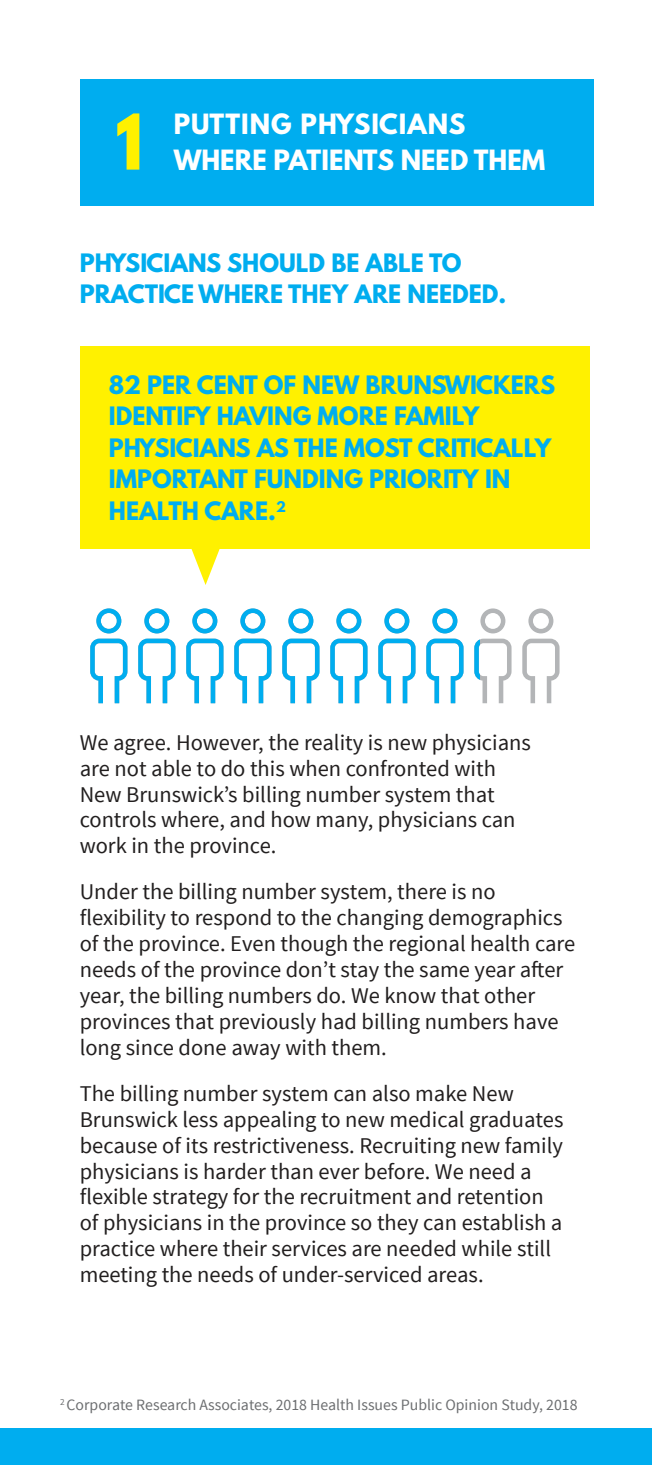
<style>
.page{position:relative;width:652px;height:1465px;background:#fff}
.page>*{position:absolute;margin:0;border:0;box-sizing:border-box;transform-origin:0 0}
.t1{font:700 67.95px "League Spartan";color:#fff100}
.t2{font:700 24.75px "League Spartan";color:#fff}
.t3{font:700 24.75px "League Spartan";letter-spacing:.04em;color:#fff}
.t4{font:22.5px/25.9px "Source Sans Pro";color:#221f1f}
.t5{font:700 22.5px/31.5px "League Spartan";color:#00adef}
.t6{font:15.75px "Source Sans Pro";color:#6c6e70}
</style>
<div class="page">
<div style="left:80px;top:80px;width:513px;height:126px;background:#00adef"></div>
<div style="left:0;top:1427px;width:652px;height:38px;background:#00adef"></div>
<svg style="left:90px;top:608px;width:469px;height:95px"></svg>
<svg style="left:96px;top:608px;width:383px;height:95px"></svg>
<div style="left:80px;top:346px;width:509px;height:202px;background:#fff100"></div>
<svg style="left:184px;top:548px;width:43px;height:37px"></svg>
<h1 class="t1" style="left:115px;top:110px;width:30px">1</h1>
<p class="t3" style="left:174px;top:112px;width:293px">PUTTING PHYSICIANS</p>
<p class="t2" style="left:174px;top:148px;width:373px">WHERE PATIENTS NEED THEM</p>
<p class="t5" style="left:80px;top:249px;width:428px">PHYSICIANS SHOULD BE ABLE TO<br>PRACTICE WHERE THEY ARE NEEDED.</p>
<p class="t5" style="left:109px;top:371px;width:448px">82 PER CENT OF NEW BRUNSWICKERS<br>IDENTIFY HAVING MORE FAMILY<br>PHYSICIANS AS THE MOST CRITICALLY<br>IMPORTANT FUNDING PRIORITY IN<br>HEALTH CARE.<sup>2</sup></p>
<p class="t4" style="left:80px;top:730px;width:453px">We agree. However, the reality is new physicians are not able to do this when confronted with New Brunswick’s billing number system that controls where, and how many, physicians can work in the province.</p>
<p class="t4" style="left:80px;top:881px;width:497px">Under the billing number system, there is no flexibility to respond to the changing demographics of the province. Even though the regional health care needs of the province don’t stay the same year after year, the billing numbers do. We know that other provinces that previously had billing numbers have long since done away with them.</p>
<p class="t4" style="left:80px;top:1081px;width:485px">The billing number system can also make New Brunswick less appealing to new medical graduates because of its restrictiveness. Recruiting new family physicians is harder than ever before. We need a flexible strategy for the recruitment and retention of physicians in the province so they can establish a practice where their services are needed while still meeting the needs of under-serviced areas.</p>
<p class="t6" style="left:60px;top:1395px;width:519px"><sup>2</sup> Corporate Research Associates, 2018 Health Issues Public Opinion Study, 2018</p>
</div>
